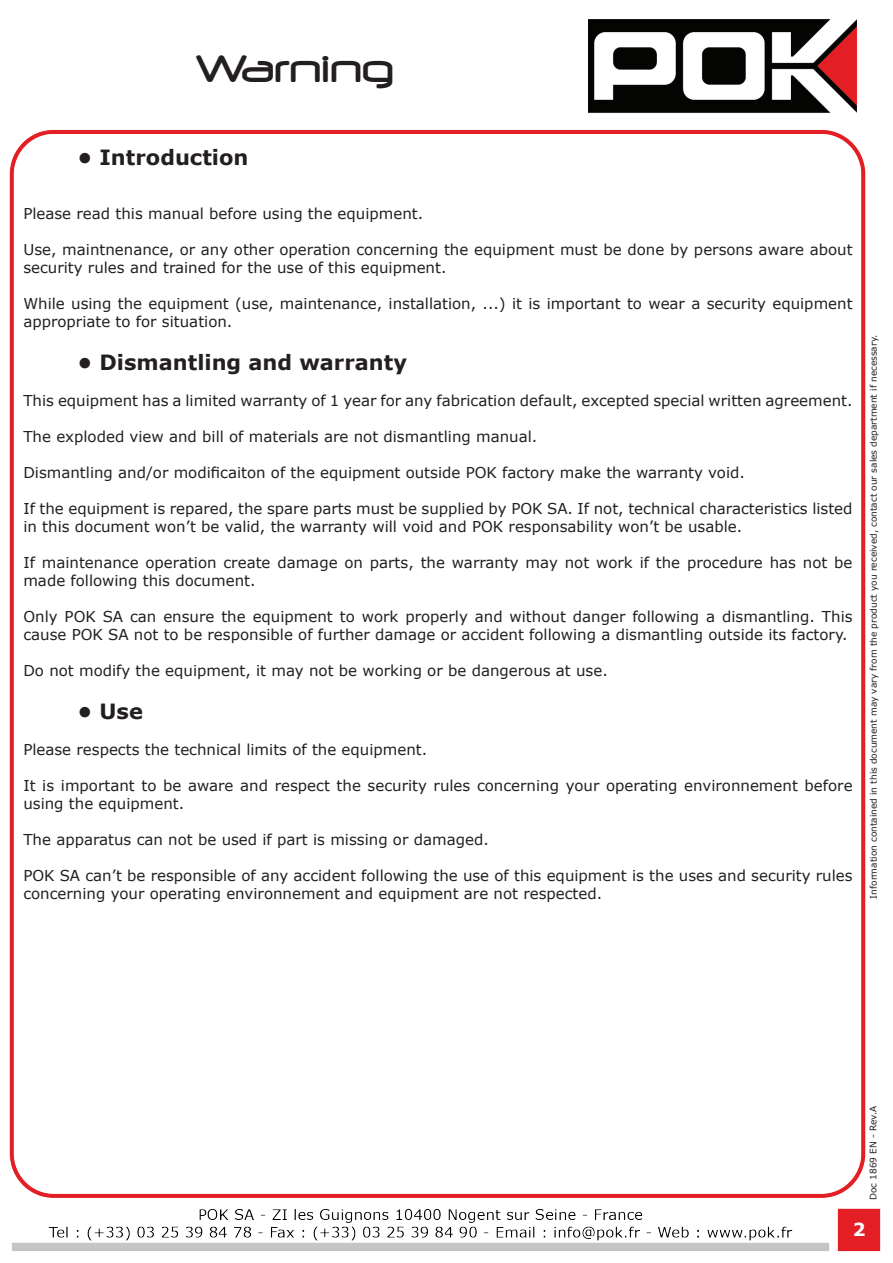
<style>
.page{position:relative;width:893px;height:1263px;background:#fff}
.page>*{position:absolute;margin:0;border:0;box-sizing:border-box;transform-origin:0 0}
.t1{font:45px "Neuropol";color:#231f20}
.t2{font:700 21px "Verdana";color:#231f20}
.t3{font:700 18px "Verdana";color:#fff}
.t4{font:15px/18px "Verdana";color:#231f20}
.t5{font:9px "Verdana";color:#231f20}
</style>
<div class="page">
<img style="left:9px;top:19px;width:872px;height:1233px">
<h1 class="t1" style="left:196px;top:45px;width:200px">Warning</h1>
<h2 class="t2" style="left:77px;top:142px;width:173px">• Introduction</h2>
<p class="t4" style="left:23px;top:204px;width:401px">Please read this manual before using the equipment.</p>
<p class="t4" style="left:23px;top:240px;width:831px">Use, maintnenance, or any other operation concerning the equipment must be done by persons aware about security rules and trained for the use of this equipment.</p>
<p class="t4" style="left:23px;top:294px;width:831px">While using the equipment (use, maintenance, installation, ...) it is important to wear a security equipment appropriate to for situation.</p>
<h2 class="t2" style="left:77px;top:348px;width:331px">• Dismantling and warranty</h2>
<p class="t4" style="left:23px;top:391px;width:831px">This equipment has a limited warranty of 1 year for any fabrication default, excepted special written agreement.</p>
<p class="t4" style="left:23px;top:427px;width:515px">The exploded view and bill of materials are not dismantling manual.</p>
<p class="t4" style="left:23px;top:463px;width:723px">Dismantling and/or modificaiton of the equipment outside POK factory make the warranty void.</p>
<p class="t4" style="left:23px;top:499px;width:831px">If the equipment is repared, the spare parts must be supplied by POK SA. If not, technical characteristics listed in this document won’t be valid, the warranty will void and POK responsability won’t be usable.</p>
<p class="t4" style="left:23px;top:553px;width:831px">If maintenance operation create damage on parts, the warranty may not work if the procedure has not be made following this document.</p>
<p class="t4" style="left:23px;top:607px;width:831px">Only POK SA can ensure the equipment to work properly and without danger following a dismantling. This cause POK SA not to be responsible of further damage or accident following a dismantling outside its factory.</p>
<p class="t4" style="left:23px;top:661px;width:586px">Do not modify the equipment, it may not be working or be dangerous at use.</p>
<h2 class="t2" style="left:77px;top:697px;width:67px">• Use</h2>
<p class="t4" style="left:23px;top:741px;width:405px">Please respects the technical limits of the equipment.</p>
<p class="t4" style="left:23px;top:777px;width:831px">It is important to be aware and respect the security rules concerning your operating environnement before using the equipment.</p>
<p class="t4" style="left:23px;top:831px;width:467px">The apparatus can not be used if part is missing or damaged.</p>
<p class="t4" style="left:23px;top:867px;width:831px">POK SA can’t be responsible of any accident following the use of this equipment is the uses and security rules concerning your operating environnement and equipment are not respected.</p>
<p class="t5" style="left:867px;top:898px;width:565px;rotate:-90deg">Information contained in this document may vary from the product you received, contact our sales department if necessary.</p>
<p class="t5" style="left:867px;top:1200px;width:96px;rotate:-90deg">Doc 1869 EN - Rev.A</p>
<p class="t3" style="left:853px;top:1217px;width:14px">2</p>
</div>
